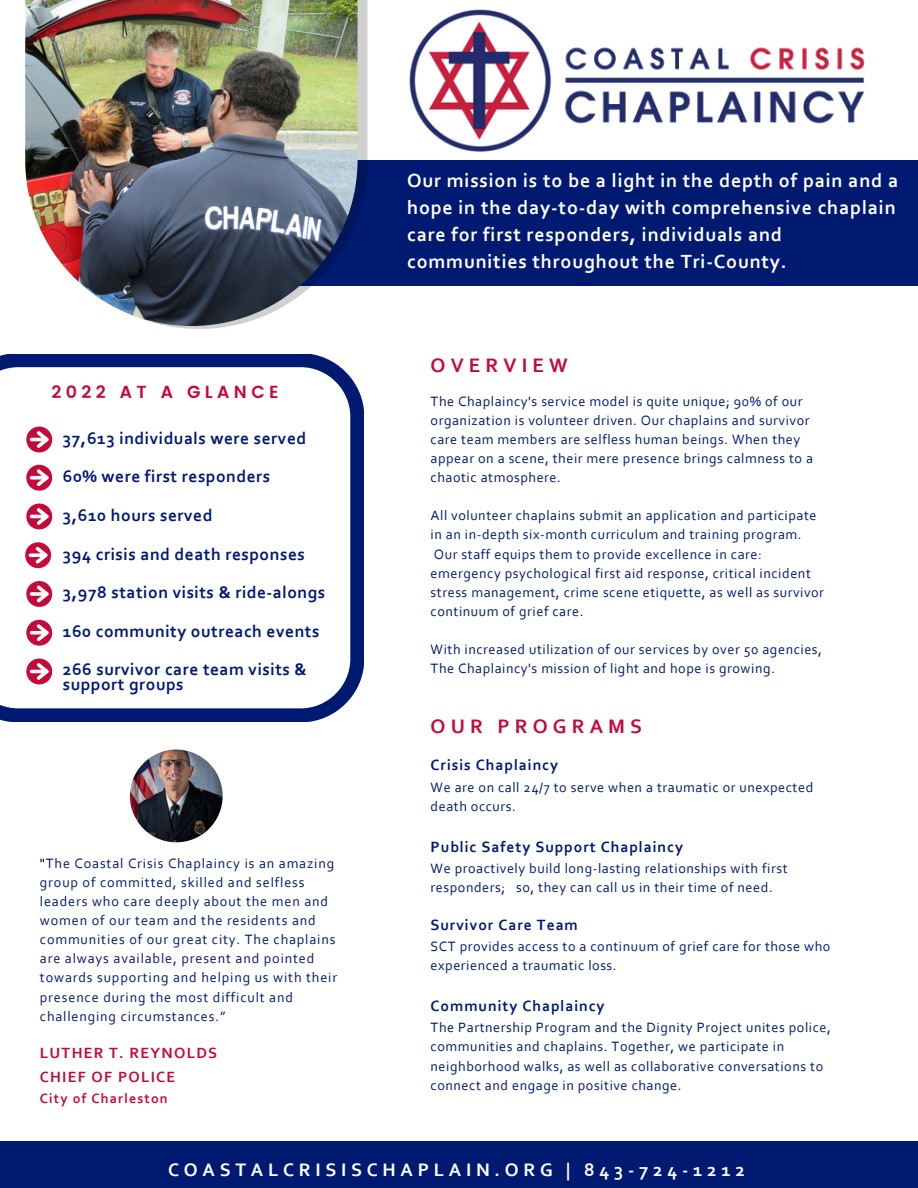
<style>
.page{position:relative;width:918px;height:1188px;background:#fff}
.page>*{position:absolute;margin:0;border:0;box-sizing:border-box;transform-origin:0 0}
.t1{font:700 20.4px "Corbel";letter-spacing:.25em;color:#c5093b}
.t2{font:700 19.95px/27px "Corbel";letter-spacing:.04em;color:#fff}
.t3{font:700 18.9px "Corbel";letter-spacing:.25em;color:#fff}
.t4{font:700 17.55px/38.2px "Corbel";letter-spacing:.03em;color:#001a71}
.t5{font:700 17.4px/14.7px "Corbel";letter-spacing:.03em;color:#001a71}
.t6{font:600 17.4px "Poppins";letter-spacing:.25em;color:#c5093b}
.t7{font:700 15.6px "Corbel";letter-spacing:.06em;color:#001a71}
.t8{font:700 15.45px/23.7px "Corbel";letter-spacing:.08em;color:#c5093b}
.t9{font:14.25px/19.2px "Corbel";letter-spacing:.04em;color:#001a71}
.t10{font:14.25px/19.2px "Corbel";letter-spacing:.06em;color:#001a71}
.t11{font:700 14.1px "Corbel";letter-spacing:.08em;color:#c5093b}
.s1{color:#000}
</style>
<div class="page">
<div style="left:0;top:1141px;width:918px;height:47px;background:#001a71"></div>
<div style="left:223px;top:161px;width:695px;height:125px;background:#001a71"></div>
<svg style="left:168px;top:0;width:199px;height:329px"></svg>
<img style="left:25px;top:0;width:333px;height:326px">
<img style="left:130px;top:750px;width:93px;height:92px;border-radius:50%">
<img style="left:409px;top:9px;width:456px;height:143px">
<svg style="left:0;top:354px;width:364px;height:367px"></svg>
<div style="left:26px;top:427px;width:26px;height:25px;background:#c5093b;border-radius:50%"></div>
<svg style="left:30px;top:431px;width:19px;height:17px"></svg>
<svg style="left:26px;top:465px;width:26px;height:26px"></svg>
<svg style="left:30px;top:469px;width:19px;height:17px"></svg>
<div style="left:26px;top:504px;width:26px;height:25px;background:#c5093b;border-radius:50%"></div>
<svg style="left:30px;top:508px;width:19px;height:17px"></svg>
<svg style="left:25px;top:542px;width:26px;height:26px"></svg>
<svg style="left:29px;top:547px;width:19px;height:17px"></svg>
<svg style="left:26px;top:581px;width:26px;height:26px"></svg>
<svg style="left:30px;top:585px;width:19px;height:18px"></svg>
<svg style="left:26px;top:620px;width:26px;height:26px"></svg>
<svg style="left:30px;top:624px;width:19px;height:17px"></svg>
<div style="left:26px;top:659px;width:26px;height:25px;background:#c5093b;border-radius:50%"></div>
<svg style="left:30px;top:663px;width:19px;height:17px"></svg>
<h2 class="t2" style="left:407px;top:169px;width:493px">Our mission is to be a light in the depth of pain and a hope in the day-to-day with comprehensive chaplain care for first responders, individuals and communities throughout the Tri-County.</h2>
<p class="t6" style="left:52px;top:382px;width:229px">2022 AT A GLANCE</p>
<p class="t4" style="left:63px;top:421px;width:245px">37,613 individuals were served<br>60% were first responders</p>
<p class="t4" style="left:63px;top:498px;width:151px">3,610 hours served</p>
<p class="t4" style="left:63px;top:536px;width:244px">394 crisis and death responses</p>
<p class="t4" style="left:63px;top:575px;width:264px">3,978 station visits &amp; ride-alongs</p>
<p class="t4" style="left:63px;top:614px;width:258px">160 community outreach events</p>
<p class="t5" style="left:63px;top:664px;width:245px">266 survivor care team visits &amp; support groups</p>
<p class="t10" style="left:40px;top:855px;width:299px"><span class="s1">"</span>The Coastal Crisis Chaplaincy is an amazing group of committed, skilled and selfless leaders who care deeply about the men and women of our team and the residents and communities of our great city. The chaplains are always available, present and pointed towards supporting and helping us with their presence during the most difficult and challenging circumstances.”</p>
<p class="t8" style="left:40px;top:1043px;width:179px">LUTHER T. REYNOLDS<br>CHIEF OF POLICE</p>
<p class="t11" style="left:40px;top:1093px;width:129px">City of Charleston</p>
<h1 class="t1" style="left:431px;top:357px;width:139px">OVERVIEW</h1>
<p class="t9" style="left:431px;top:393px;width:384px">The Chaplaincy's service model is quite unique; 90% of our organization is volunteer driven. Our chaplains and survivor care team members are selfless human beings. When they appear on a scene, their mere presence brings calmness to a chaotic atmosphere.</p>
<p class="t9" style="left:431px;top:507px;width:395px">All volunteer chaplains submit an application and participate in an in-depth six-month curriculum and training program.<br>Our staff equips them to provide excellence in care: emergency psychological first aid response, critical incident stress management, crime scene etiquette, as well as survivor continuum of grief care.</p>
<p class="t9" style="left:431px;top:641px;width:393px">With increased utilization of our services by over 50 agencies,<br>The Chaplaincy's mission of light and hope is growing.</p>
<h1 class="t1" style="left:431px;top:718px;width:213px">OUR PROGRAMS</h1>
<p class="t7" style="left:431px;top:759px;width:129px">Crisis Chaplaincy</p>
<p class="t9" style="left:431px;top:779px;width:384px">We are on call 24/7 to serve when a traumatic or unexpected death occurs.</p>
<p class="t7" style="left:431px;top:840px;width:254px">Public Safety Support Chaplaincy</p>
<p class="t9" style="left:431px;top:860px;width:359px">We proactively build long-lasting relationships with first responders; so, they can call us in their time of need.</p>
<p class="t7" style="left:431px;top:918px;width:149px">Survivor Care Team</p>
<p class="t9" style="left:431px;top:938px;width:401px">SCT provides access to a continuum of grief care for those who experienced a traumatic loss.</p>
<p class="t7" style="left:431px;top:999px;width:176px">Community Chaplaincy</p>
<p class="t9" style="left:431px;top:1019px;width:402px">The Partnership Program and the Dignity Project unites police, communities and chaplains. Together, we participate in neighborhood walks, as well as collaborative conversations to connect and engage in positive change.</p>
<h3 class="t3" style="left:168px;top:1162px;width:578px">COASTALCRISISCHAPLAIN.ORG | 843-724-1212</h3>
</div>
